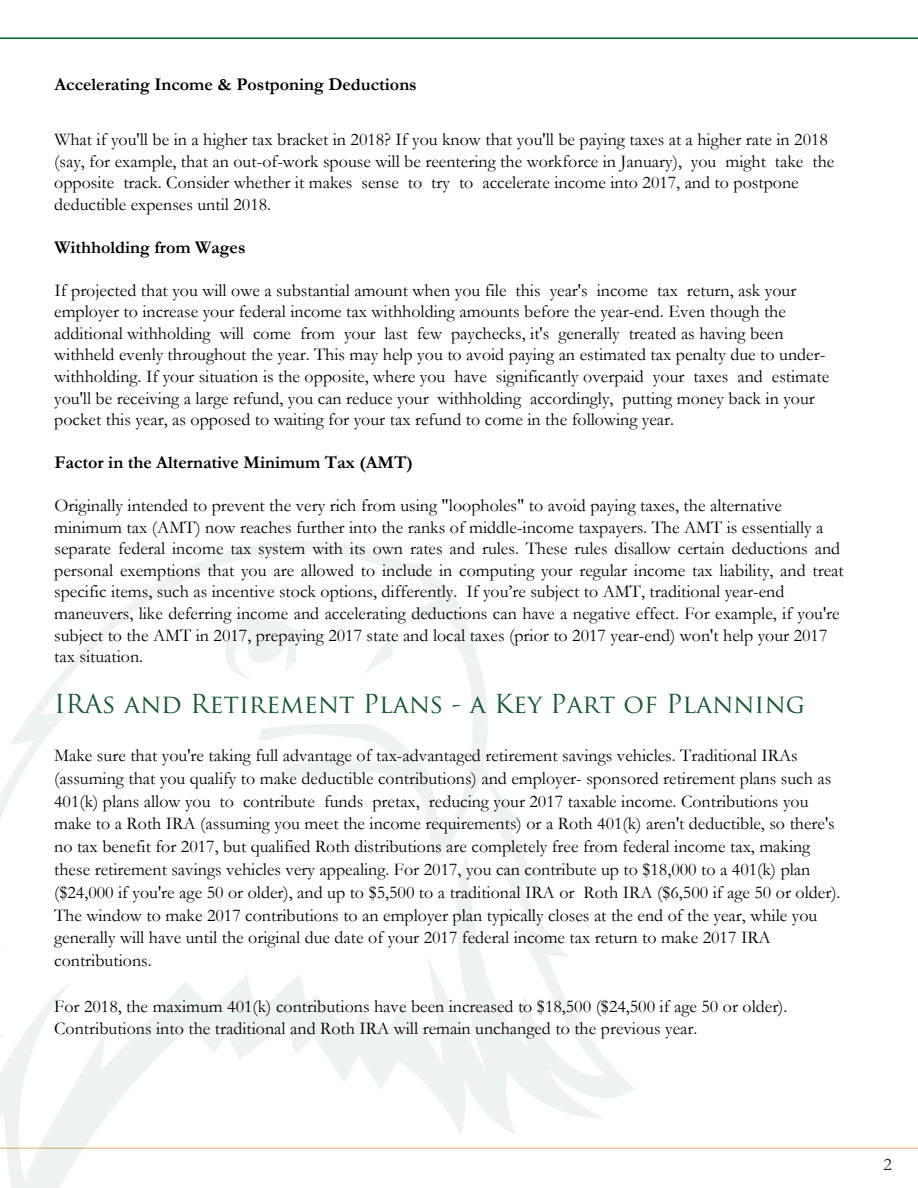
<style>
.page{position:relative;width:918px;height:1188px;background:#fff}
.page>*{position:absolute;margin:0;border:0;box-sizing:border-box;transform-origin:0 0}
.t1{font:25.5px "Trajan Pro";color:#195532}
.t2{font:18px/21.6px "Garamond";color:#000}
.t3{font:700 18px "Garamond";color:#000}
.t4{font:18px "Garamond";color:#231f20}
</style>
<div class="page">
<hr style="left:0;top:1148px;width:918px;height:1px;background:#e4c9a3">
<hr style="left:0;top:38px;width:918px;height:1px;background:#006224">
<svg style="left:0;top:541px;width:635px;height:647px"></svg>
<p class="t3" style="left:54px;top:72px;width:364px">Accelerating Income &amp; Postponing Deductions</p>
<p class="t2" style="left:54px;top:128px;width:782px">What if you'll be in a higher tax bracket in 2018? If you know that you'll be paying taxes at a higher rate in 2018 (say, for example, that an out-of-work spouse will be reentering the workforce in January), you might take the opposite track. Consider whether it makes sense to try to accelerate income into 2017, and to postpone deductible expenses until 2018.</p>
<p class="t3" style="left:54px;top:235px;width:193px">Withholding from Wages</p>
<p class="t2" style="left:54px;top:279px;width:777px">If projected that you will owe a substantial amount when you file this year's income tax return, ask your employer to increase your federal income tax withholding amounts before the year-end. Even though the additional withholding will come from your last few paychecks, it's generally treated as having been withheld evenly throughout the year. This may help you to avoid paying an estimated tax penalty due to under&shy;withholding. If your situation is the opposite, where you have significantly overpaid your taxes and estimate you'll be receiving a large refund, you can reduce your withholding accordingly, putting money back in your pocket this year, as opposed to waiting for your tax refund to come in the following year.</p>
<p class="t3" style="left:54px;top:450px;width:360px">Factor in the Alternative Minimum Tax (AMT)</p>
<p class="t2" style="left:54px;top:494px;width:791px">Originally intended to prevent the very rich from using "loopholes" to avoid paying taxes, the alternative minimum tax (AMT) now reaches further into the ranks of middle-income taxpayers. The AMT is essentially a separate federal income tax system with its own rates and rules. These rules disallow certain deductions and personal exemptions that you are allowed to include in computing your regular income tax liability, and treat specific items, such as incentive stock options, differently. If you’re subject to AMT, traditional year-end maneuvers, like deferring income and accelerating deductions can have a negative effect. For example, if you're subject to the AMT in 2017, prepaying 2017 state and local taxes (prior to 2017 year-end) won't help your 2017 tax situation.</p>
<h1 class="t1" style="left:54px;top:687px;width:752px">IRAs and Retirement Plans - a Key Part of Planning</h1>
<p class="t2" style="left:54px;top:744px;width:788px;line-height:22.8px">Make sure that you're taking full advantage of tax-advantaged retirement savings vehicles. Traditional IRAs (assuming that you qualify to make deductible contributions) and employer- sponsored retirement plans such as 401(k) plans allow you to contribute funds pretax, reducing your 2017 taxable income. Contributions you make to a Roth IRA (assuming you meet the income requirements) or a Roth 401(k) aren't deductible, so there's no tax benefit for 2017, but qualified Roth distributions are completely free from federal income tax, making these retirement savings vehicles very appealing. For 2017, you can contribute up to $18,000 to a 401(k) plan ($24,000 if you're age 50 or older), and up to $5,500 to a traditional IRA or Roth IRA ($6,500 if age 50 or older).<br>The window to make 2017 contributions to an employer plan typically closes at the end of the year, while you generally will have until the original due date of your 2017 federal income tax return to make 2017 IRA contributions.</p>
<p class="t2" style="left:54px;top:994px;width:735px;line-height:22.8px">For 2018, the maximum 401(k) contributions have been increased to $18,500 ($24,500 if age 50 or older).<br>Contributions into the traditional and Roth IRA will remain unchanged to the previous year.</p>
<p class="t4" style="left:883px;top:1152px;width:10px">2</p>
</div>
